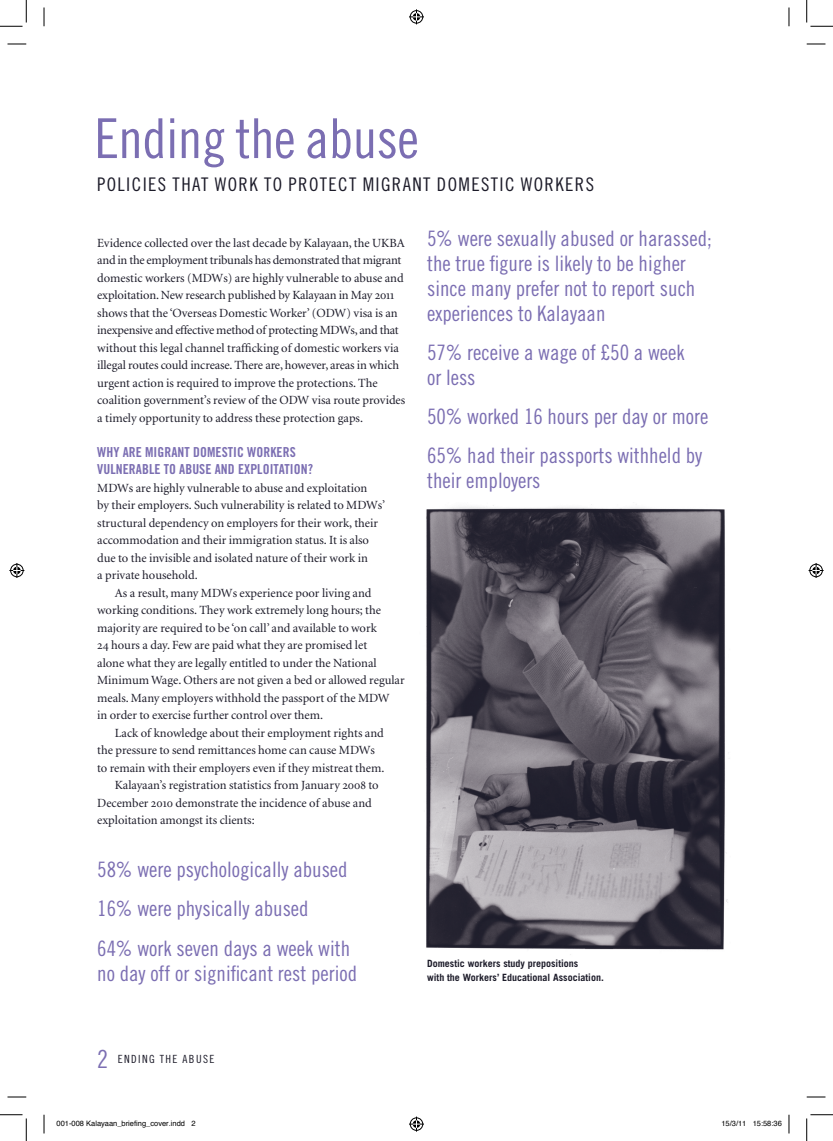
<style>
.page{position:relative;width:833px;height:1141px;background:#fff}
.page>*{position:absolute;margin:0;border:0;box-sizing:border-box;transform-origin:0 0}
.t1{font:55px "Trade Gothic Cond Eighteen";letter-spacing:-.01em;color:#7b6eb2}
.t2{font:25px "Trade Gothic Cond Eighteen";color:#7b6eb2}
.t3{font:21.25px/25px "Trade Gothic Cond Eighteen";color:#7b6eb2}
.t4{font:18.75px "Trade Gothic Cond Eighteen";letter-spacing:.075em;color:#1c1b29}
.t5{font:13.75px/17.5px "Trade Gothic Bold Cond Twenty";letter-spacing:.005em;color:#7b6eb2}
.t6{font:12.5px/17.5px "Minion";color:#1c1b29}
.t7{font:11.25px "Trade Gothic Cond Eighteen";letter-spacing:.125em;color:#1c1b29}
.t8{font:700 10px/13.8px "Trade Gothic";color:#1c1b29}
.t9{font:7.5px "Helvetica";color:#000}
.s1{font-family:"Minion Exp"}
</style>
<div class="page">
<img style="left:426px;top:504px;width:303px;height:451px">
<svg style="left:8px;top:43px;width:18px;height:2px"></svg>
<svg style="left:806px;top:43px;width:19px;height:2px"></svg>
<svg style="left:8px;top:1096px;width:18px;height:1px"></svg>
<svg style="left:806px;top:1096px;width:19px;height:1px"></svg>
<svg style="left:43px;top:8px;width:2px;height:18px"></svg>
<svg style="left:43px;top:1114px;width:2px;height:19px"></svg>
<svg style="left:788px;top:8px;width:1px;height:18px"></svg>
<svg style="left:788px;top:1114px;width:1px;height:19px"></svg>
<svg style="left:0;top:0;width:27px;height:27px"></svg>
<svg style="left:0;top:1114px;width:27px;height:26px"></svg>
<svg style="left:806px;top:0;width:26px;height:27px"></svg>
<svg style="left:806px;top:1114px;width:26px;height:26px"></svg>
<svg style="left:409px;top:9px;width:15px;height:15px"></svg>
<svg style="left:409px;top:1116px;width:15px;height:15px"></svg>
<svg style="left:9px;top:563px;width:15px;height:15px"></svg>
<svg style="left:808px;top:563px;width:15px;height:15px"></svg>
<h1 class="t1" style="left:94px;top:106px;width:326px">Ending the abuse</h1>
<h3 class="t4" style="left:97px;top:173px;width:86px">policies that</h3>
<h3 class="t4" style="left:215px;top:173px;width:171px">work to protect migrant</h3>
<h3 class="t4" style="left:436px;top:173px;width:43px">domesti</h3>
<h3 class="t4" style="left:505px;top:173px;width:50px">c workers</h3>
<p class="t6" style="left:97px;top:234px;width:309px">Evidence collected over the last decade by Kalayaan, the UKBA and in the employment tribunals has demonstrated that migrant domestic workers (MDWs) are highly vulnerable to abuse and exploitation. New research published by Kalayaan in May <span class="s1">2011 </span>shows that the ‘Overseas Domestic Worker’ (ODW) visa is an inexpensive and effective method of protecting MDWs, and that without this legal channel trafficking of domestic workers via illegal routes could increase. There are, however, areas in which urgent action is required to improve the protections. The coalition government’s review of the ODW visa route provides a timely opportunity to address these protection gaps.</p>
<p class="t5" style="left:97px;top:443px;width:217px">WHY ARE MIGRANT DOMESTIC WORKERS<br>VULNERABLE TO ABUSE AND EXPLOITATION?</p>
<p class="t6" style="left:97px;top:479px;width:289px">MDWs are highly vulnerable to abuse and exploitation<br>by their employers. Such vulnerability is related to MDWs’ structural dependency on employers for their work, their accommodation and their immigration status. It is also due to the invisible and isolated nature of their work in<br>a private household.</p>
<p class="t6" style="left:115px;top:584px;width:258px">As a result, many MDWs experience poor living and</p>
<p class="t6" style="left:97px;top:602px;width:285px">working conditions. They work extremely long hours; the</p>
<p class="t6" style="left:97px;top:619px;width:281px">majority are required to be ‘on call’ and available to work</p>
<p class="t6" style="left:97px;top:637px;width:271px"><span class="s1">24</span> hours a day. Few are paid what they are promised let</p>
<p class="t6" style="left:97px;top:654px;width:281px">alone what they are legally entitled to under the National</p>
<p class="t6" style="left:97px;top:672px;width:309px">Minimum Wage. Others are not given a bed or allowed regular</p>
<p class="t6" style="left:97px;top:689px;width:294px">meals. Many employers withhold the passport of the MDW</p>
<p class="t6" style="left:97px;top:707px;width:227px">in order to exercise further control over them.</p>
<p class="t6" style="left:115px;top:724px;width:270px">Lack of knowledge about their employment rights and</p>
<p class="t6" style="left:97px;top:742px;width:279px">the pressure to send remittances home can cause MDWs</p>
<p class="t6" style="left:97px;top:759px;width:288px">to remain with their employers even if they mistreat them.</p>
<p class="t6" style="left:115px;top:777px;width:265px">Kalayaan’s registration statistics from January <span class="s1">2008</span> to</p>
<p class="t6" style="left:97px;top:794px;width:276px">December <span class="s1">2010</span> demonstrate the incidence of abuse and</p>
<p class="t6" style="left:97px;top:812px;width:159px">exploitation amongst its clients:</p>
<h3 class="t3" style="left:97px;top:849px;width:254px;line-height:39.4px">58% were psychologically abused<br>16% were physically abused<br>64% work seven days a week with</h3>
<h3 class="t3" style="left:97px;top:960px;width:261px">no day off or significant rest period</h3>
<h3 class="t3" style="left:427px;top:226px;width:286px">5% were sexually abused or harassed; the true figure is likely to be higher since many prefer not to report such experiences to Kalayaan</h3>
<h3 class="t3" style="left:427px;top:340px;width:259px">57% receive a wage of £50 a week or less</h3>
<h3 class="t3" style="left:427px;top:397px;width:282px;line-height:38.8px">50% worked 16 hours per day or more<br>65% had their passports withheld by</h3>
<h3 class="t3" style="left:427px;top:467px;width:115px">their employers</h3>
<p class="t8" style="left:427px;top:956px;width:178px">Domestic workers study prepositions<br>with the Workers’ Educational Association.</p>
<h2 class="t2" style="left:97px;top:1043px;width:13px">2</h2>
<p class="t7" style="left:118px;top:1051px;width:98px">ENDING THE ABUSE</p>
<p class="t9" style="left:56px;top:1117px;width:140px">001-008 Kalayaan_briefing_cover.indd 2</p>
<p class="t9" style="left:721px;top:1117px;width:62px">15/3/11 15:58:36</p>
</div>
